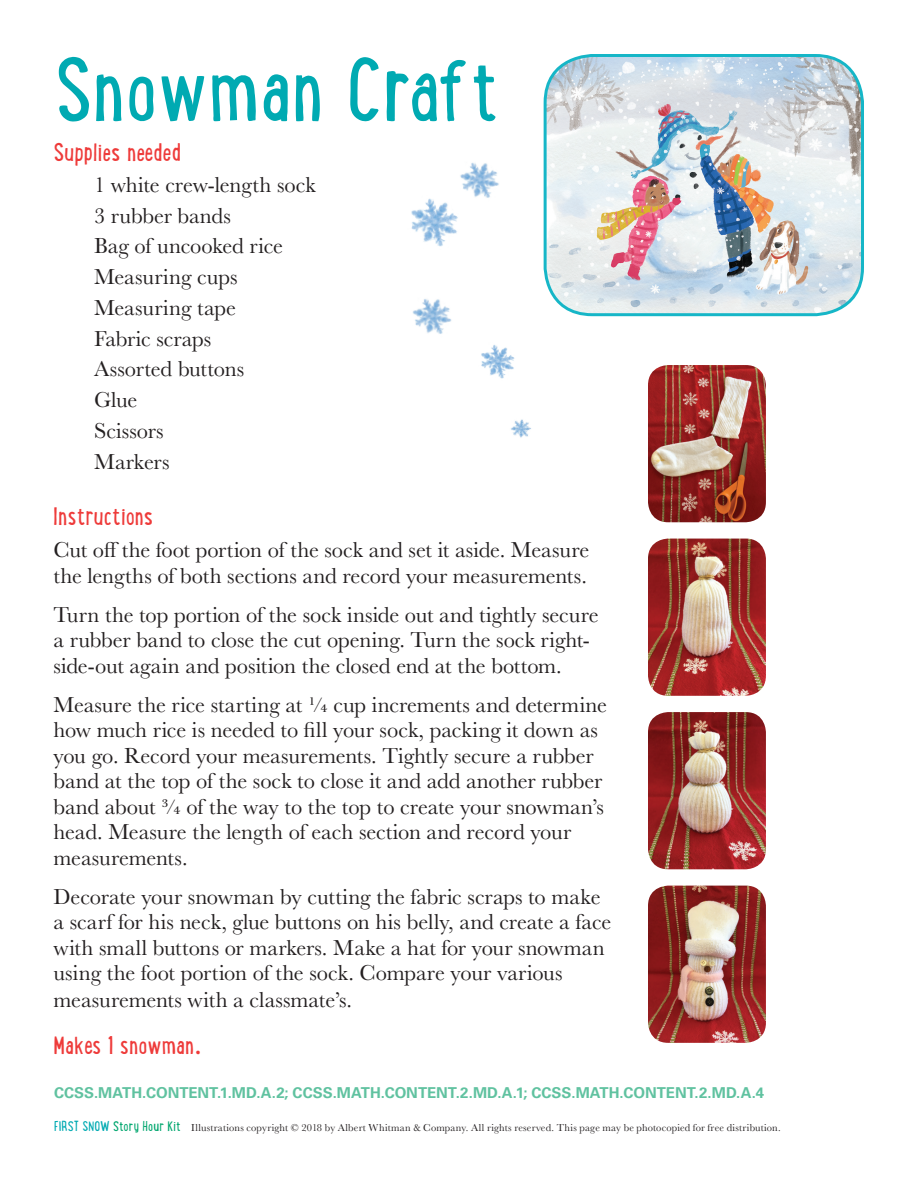
<style>
.page{position:relative;width:918px;height:1188px;background:#fff}
.page>*{position:absolute;margin:0;border:0;box-sizing:border-box;transform-origin:0 0}
.MOREMain_Head{font:96px "Lunch Box";color:#00aab2}
.big_words_chart{font:27px "Lunch Box";color:#ee3b3a}
.t1{font:22.5px/25.5px "Baskerville";letter-spacing:-.005em;color:#231f20}
.Instructions{font:700 15px "Univers LT Std";color:#60c2a0}
.t2{font:10.5px "Baskerville";letter-spacing:.02em;color:#231f20}
.s1{font-family:"Lunch Box";font-size:15px;color:#00aab2}
.s2{font-family:"Lunch Box";font-size:15px;color:#00a66e}
</style>
<div class="page">
<img style="left:648px;top:365px;width:118px;height:157px">
<img style="left:648px;top:539px;width:118px;height:157px">
<img style="left:648px;top:712px;width:118px;height:157px">
<img style="left:648px;top:886px;width:118px;height:157px">
<img style="left:545px;top:56px;width:317px;height:259px">
<div style="left:544px;top:54px;width:320px;height:262px;border:3px solid #16b6c7;border-radius:47px"></div>
<img style="left:411px;top:198px;width:47px;height:49px">
<img style="left:412px;top:299px;width:40px;height:35px">
<img style="left:455px;top:162px;width:44px;height:44px">
<img style="left:481px;top:345px;width:34px;height:34px">
<img style="left:511px;top:419px;width:20px;height:19px">
<p class="MOREMain_Head" style="left:54px;top:23px;width:447px">Snowman Craft</p>
<p class="big_words_chart" style="left:54px;top:133px;width:129px">Supplies needed</p>
<p class="t1" style="left:94px;top:172px;width:223px">1 white crew-length sock</p>
<p class="t1" style="left:94px;top:203px;width:138px">3 rubber bands</p>
<p class="t1" style="left:94px;top:234px;width:191px">Bag of uncooked rice</p>
<p class="t1" style="left:94px;top:265px;width:145px">Measuring cups</p>
<p class="t1" style="left:94px;top:295px;width:144px">Measuring tape</p>
<p class="t1" style="left:94px;top:326px;width:119px">Fabric scraps</p>
<p class="t1" style="left:94px;top:357px;width:152px">Assorted buttons</p>
<p class="t1" style="left:94px;top:388px;width:45px">Glue</p>
<p class="t1" style="left:94px;top:418px;width:71px">Scissors</p>
<p class="t1" style="left:94px;top:449px;width:77px">Markers</p>
<p class="big_words_chart" style="left:54px;top:497px;width:101px">Instructions</p>
<p class="t1" style="left:54px;top:538px;width:537px">Cut off the foot portion of the sock and set it aside. Measure the lengths of both sections and record your measurements.</p>
<p class="t1" style="left:54px;top:602px;width:547px">Turn the top portion of the sock inside out and tightly secure a rubber band to close the cut opening. Turn the sock right&shy;side-out again and position the closed end at the bottom.</p>
<p class="t1" style="left:54px;top:692px;width:555px">Measure the rice starting at ¼ cup increments and determine how much rice is needed to fill your sock, packing it down as you go. Record your measurements. Tightly secure a rubber band at the top of the sock to close it and add another rubber band about ¾ of the way to the top to create your snowman’s head. Measure the length of each section and record your measurements.</p>
<p class="t1" style="left:54px;top:884px;width:559px;line-height:26px">Decorate your snowman by cutting the fabric scraps to make a scarf for his neck, glue buttons on his belly, and create a face with small buttons or markers. Make a hat for your snowman using the foot portion of the sock. Compare your various measurements with a classmate’s.</p>
<p class="big_words_chart" style="left:54px;top:1027px;width:150px">Makes 1 snowman.</p>
<p class="Instructions" style="left:54px;top:1084px;width:712px">CCSS.MATH.CONTENT.1.MD.A.2; CCSS.MATH.CONTENT.2.MD.A.1; CCSS.MATH.CONTENT.2.MD.A.4</p>
<p class="t2" style="left:54px;top:1121px;width:728px"><span class="s1">FIRST SNOW</span> <span class="s2">Story Hour Kit</span> Illustrations copyright © 2018 by Albert Whitman &amp; Company. All rights reserved. This page may be photocopied for free distribution.</p>
</div>
